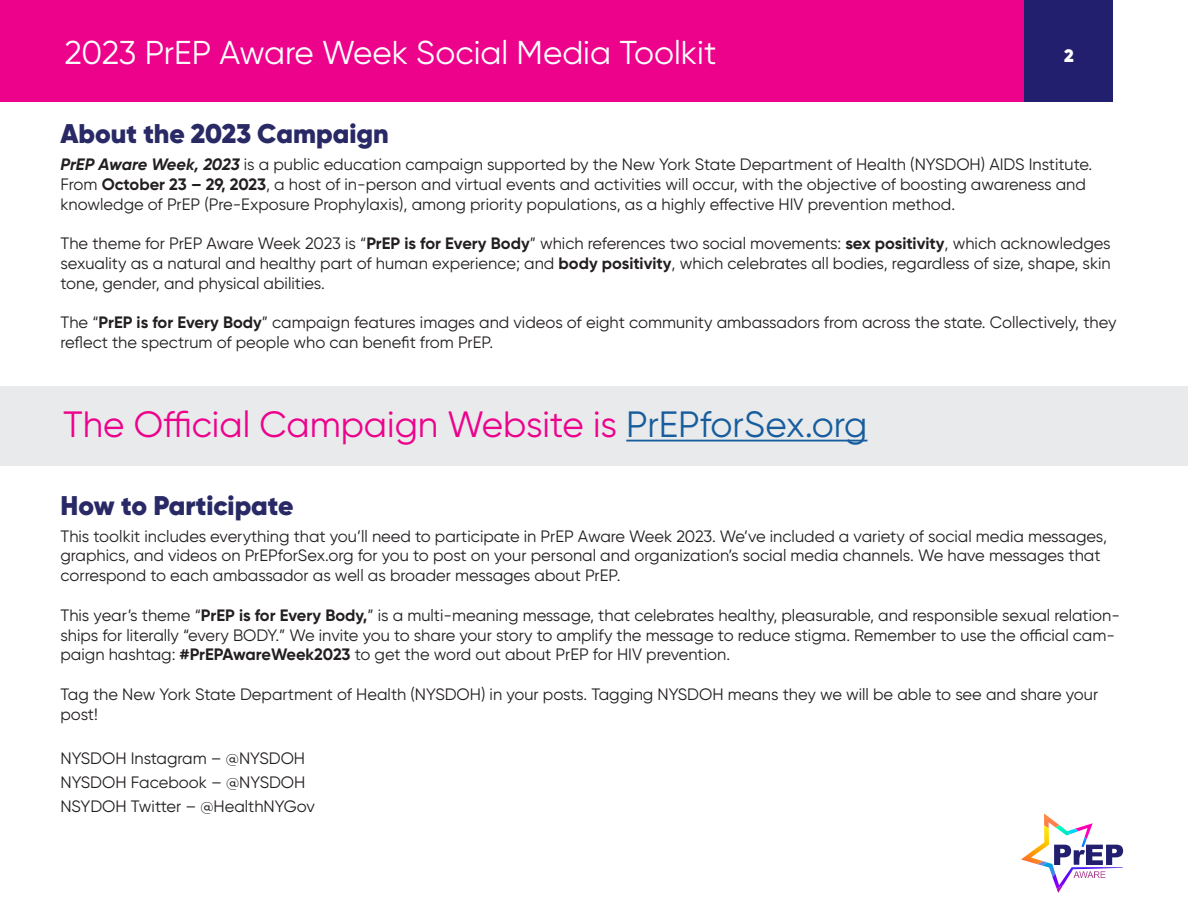
<style>
.page{position:relative;width:1188px;height:918px;background:#fff}
.page>*{position:absolute;margin:0;border:0;box-sizing:border-box;transform-origin:0 0}
.t1{font:36.6px "Gilroy";color:#ed028c}
.t2{font:33px "Gilroy";color:#fff}
.t3{font:900 27px "Gilroy";color:#292966}
.t4{font:900 18px "Gilroy";color:#fff}
.body{font:16.5px/19.8px "Gilroy";color:#231f20}
.s1{font-weight:700;font-style:italic}
.s2{font-weight:700}
.s3{color:#175d9e}
</style>
<div class="page">
<div style="left:0;top:0;width:1026px;height:102px;background:#ed028c"></div>
<div style="left:1024px;top:0;width:89px;height:102px;background:#211f6e"></div>
<svg style="left:1070px;top:845px;width:53px;height:20px"></svg>
<img style="left:1044px;top:866px;width:10px;height:10px">
<img style="left:1044px;top:813px;width:15px;height:12px">
<img style="left:1037px;top:825px;width:33px;height:41px">
<img style="left:1021px;top:825px;width:28px;height:39px">
<img style="left:1057px;top:867px;width:66px;height:26px">
<img style="left:1052px;top:867px;width:51px;height:22px">
<img style="left:1075px;top:823px;width:18px;height:15px">
<img style="left:1069px;top:829px;width:18px;height:18px">
<div style="left:0;top:386px;width:1188px;height:79px;background:#e9eaeb"></div>
<hr style="left:626px;top:440px;width:241px;height:1px;background:#175d9e">
<h2 class="t2" style="left:64px;top:33px;width:653px">2023 PrEP Aware Week Social Media Toolkit</h2>
<p class="t4" style="left:1064px;top:44px;width:11px">2</p>
<p class="t3" style="left:60px;top:117px;width:330px">About the 2023 Campaign</p>
<p class="body" style="left:60px;top:154px;width:1033px"><span class="s1">PrEP Aware Week, 2023</span> is a public education campaign supported by the New York State Department of Health (NYSDOH) AIDS Institute.<br>From <span class="s2">October 23 – 29, 2023</span>, a host of in-person and virtual events and activities will occur, with the objective of boosting awareness and knowledge of PrEP (Pre-Exposure Prophylaxis), among priority populations, as a highly effective HIV prevention method.</p>
<p class="body" style="left:60px;top:233px;width:1052px;text-align:justify">The theme for PrEP Aware Week 2023 is “<span class="s2">PrEP is for Every Body</span>” which references two social movements: <span class="s2">sex positivity</span>, which acknowledges sexuality as a natural and healthy part of human experience; and <span class="s2">body positivity</span>, which celebrates all bodies, regardless of size, shape, skin tone, gender, and physical abilities.</p>
<p class="body" style="left:60px;top:313px;width:1057px">The “<span class="s2">PrEP is for Every Body</span>” campaign features images and videos of eight community ambassadors from across the state. Collectively, they reflect the spectrum of people who can benefit from PrEP.</p>
<p class="t1" style="left:63px;top:402px;width:806px">The Official Campaign Website is <span class="s3">PrEPforSex.org</span></p>
<p class="t3" style="left:60px;top:488px;width:235px">How to Participate</p>
<p class="body" style="left:60px;top:526px;width:1048px">This toolkit includes everything that you’ll need to participate in PrEP Aware Week 2023. We’ve included a variety of social media messages, graphics, and videos on PrEPforSex.org for you to post on your personal and organization’s social media channels. We have messages that correspond to each ambassador as well as broader messages about PrEP.</p>
<p class="body" style="left:60px;top:605px;width:1061px">This year’s theme “<span class="s2">PrEP is for Every Body,</span>” is a multi-meaning message, that celebrates healthy, pleasurable, and responsible sexual relation&shy;ships for literally “every BODY.” We invite you to share your story to amplify the message to reduce stigma. Remember to use the official cam&shy;paign hashtag: <span class="s2">#PrEPAwareWeek2023</span> to get the word out about PrEP for HIV prevention.</p>
<p class="body" style="left:60px;top:684px;width:1039px">Tag the New York State Department of Health (NYSDOH) in your posts. Tagging NYSDOH means they we will be able to see and share your post!</p>
<p class="body" style="left:60px;top:748px;width:246px">NYSDOH Instagram – @NYSDOH</p>
<p class="body" style="left:60px;top:772px;width:246px">NYSDOH Facebook – @NYSDOH</p>
<p class="body" style="left:60px;top:796px;width:256px">NSYDOH Twitter – @HealthNYGov</p>
</div>
